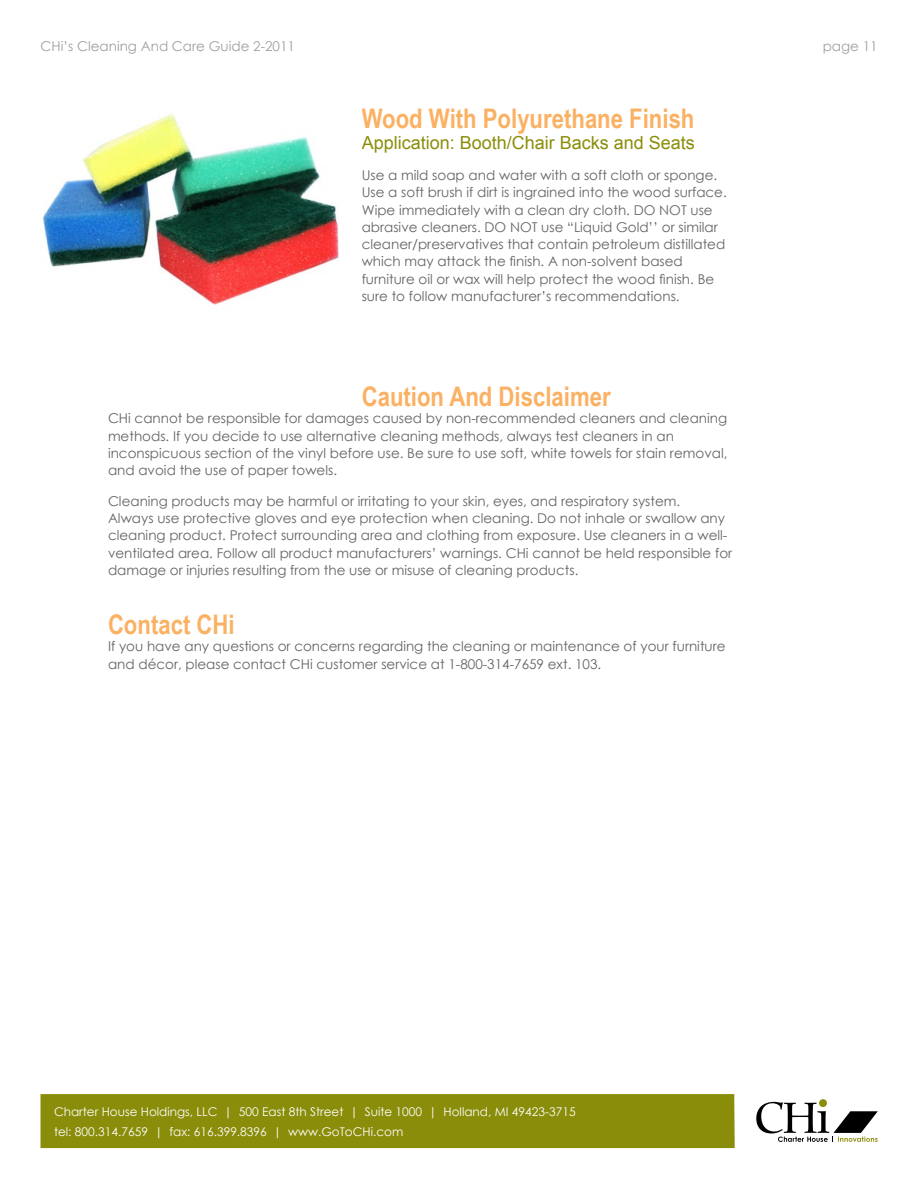
<style>
.page{position:relative;width:918px;height:1188px;background:#fff}
.page>*{position:absolute;margin:0;border:0;box-sizing:border-box;transform-origin:0 0}
.t1{font:700 27px "Arial Narrow";color:#fbb163}
.t2{font:18px "Arial";color:#8a8d09}
.t3{font:13.5px/17.2px "Century Gothic";color:#636466}
.t4{font:13.5px "Century Gothic";color:#9d9fa2}
.t5{font:12px/19.5px "Century Gothic";color:#fff}
</style>
<div class="page">
<div style="left:40px;top:1094px;width:695px;height:54px;background:#8a8d09"></div>
<svg style="left:819px;top:1099px;width:8px;height:8px"></svg>
<svg style="left:756px;top:1102px;width:122px;height:40px"></svg>
<img style="left:42px;top:113px;width:297px;height:192px">
<p class="t4" style="left:40px;top:36px;width:256px">CHi’s Cleaning And Care Guide 2-2011</p>
<h1 class="t1" style="left:362px;top:98px;width:334px">Wood With Polyurethane Finish</h1>
<h2 class="t2" style="left:362px;top:131px;width:335px">Application: Booth/Chair Backs and Seats</h2>
<p class="t3" style="left:362px;top:166px;width:367px">Use a mild soap and water with a soft cloth or sponge.<br>Use a soft brush if dirt is ingrained into the wood surface.<br>Wipe immediately with a clean dry cloth. DO NOT use abrasive cleaners. DO NOT use “Liquid Gold’’ or similar cleaner/preservatives that contain petroleum distillated which may attack the finish. A non-solvent based furniture oil or wax will help protect the wood finish. Be sure to follow manufacturer’s recommendations.</p>
<h1 class="t1" style="left:362px;top:376px;width:250px">Caution And Disclaimer</h1>
<p class="t3" style="left:108px;top:410px;width:621px">CHi cannot be responsible for damages caused by non-recommended cleaners and cleaning methods. If you decide to use alternative cleaning methods, always test cleaners in an inconspicuous section of the vinyl before use. Be sure to use soft, white towels for stain removal, and avoid the use of paper towels.</p>
<p class="t3" style="left:108px;top:492px;width:626px">Cleaning products may be harmful or irritating to your skin, eyes, and respiratory system.<br>Always use protective gloves and eye protection when cleaning. Do not inhale or swallow any cleaning product. Protect surrounding area and clothing from exposure. Use cleaners in a well&shy;ventilated area. Follow all product manufacturers’ warnings. CHi cannot be held responsible for damage or injuries resulting from the use or misuse of cleaning products.</p>
<h1 class="t1" style="left:108px;top:604px;width:128px">Contact CHi</h1>
<p class="t3" style="left:108px;top:638px;width:619px">If you have any questions or concerns regarding the cleaning or maintenance of your furniture and décor, please contact CHi customer service at 1-800-314-7659 ext. 103.</p>
<p class="t4" style="left:823px;top:36px;width:56px">page 11</p>
<p class="t5" style="left:54px;top:1102px;width:523px">Charter House Holdings, LLC | 500 East 8th Street | Suite 1000 | Holland, MI 49423-3715 tel: 800.314.7659 | fax: 616.399.8396 | www.GoToCHi.com</p>
</div>
